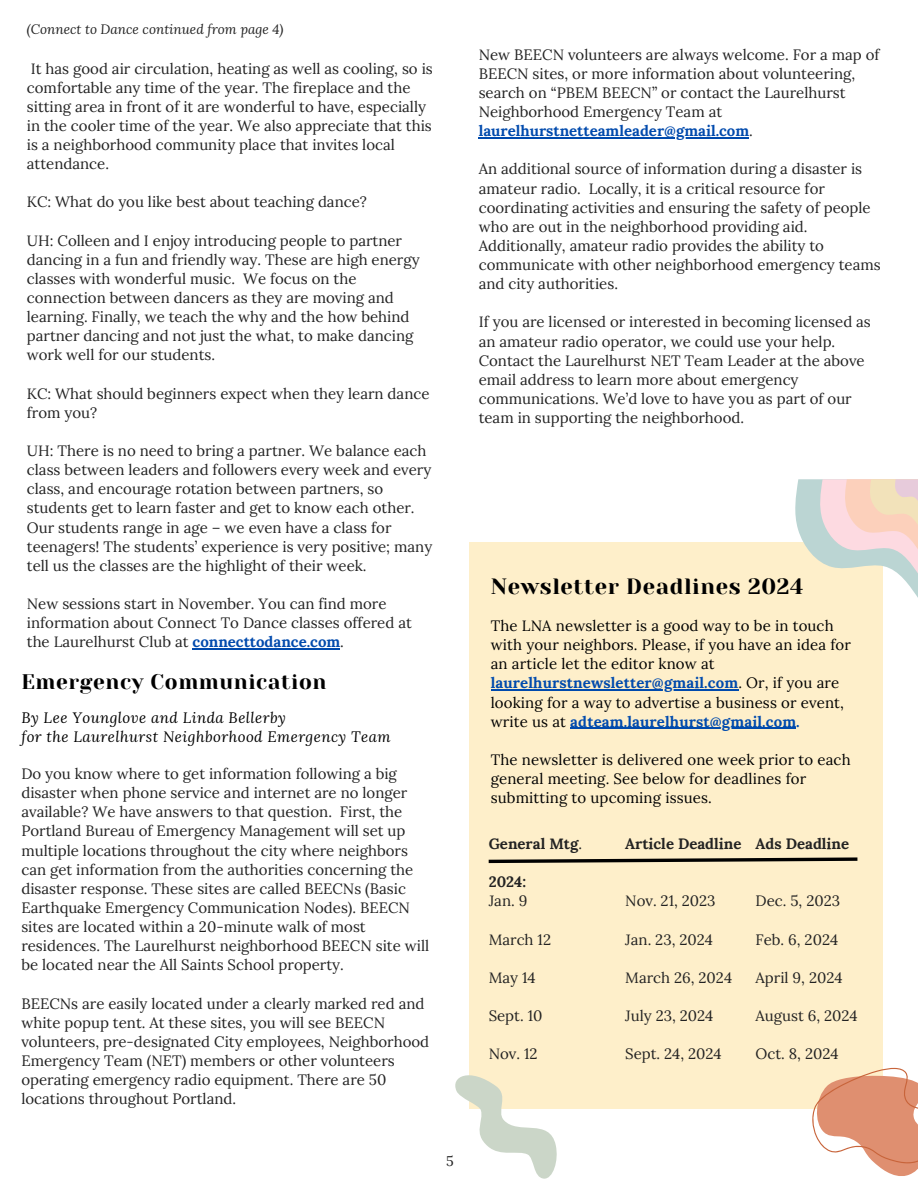
<style>
.page{position:relative;width:918px;height:1188px;background:#fff}
.page>*{position:absolute;margin:0;border:0;box-sizing:border-box;transform-origin:0 0}
.t1{font:22.05px "Yeseva One";letter-spacing:.03em;color:#000}
.t2{font:21px "Yeseva One";letter-spacing:.03em;color:#000}
.t3{font:15px/19.2px "Lora";color:#222}
.t4{font:15px/19.2px "Lora";letter-spacing:.01em;color:#000}
.t5{font:italic 15px "Lora";letter-spacing:.03em;color:#000}
.t6{font:700 15px "Lora";color:#222}
.t7{font:13.95px "Lora";color:#222}
.t8{font:italic 13.5px "Lora";color:#222}
.s1{font-weight:700;color:#004aad}
.s2{font-weight:400}
</style>
<div class="page">
<hr style="left:193px;top:648px;width:147px;height:2px;background:#004aad">
<hr style="left:479px;top:137px;width:270px;height:1px;background:#004aad">
<div style="left:469px;top:542px;width:414px;height:566px;background:#feefca"></div>
<svg style="left:812px;top:1068px;width:106px;height:108px"></svg>
<svg style="left:795px;top:479px;width:123px;height:119px"></svg>
<hr style="left:491px;top:690px;width:247px;height:1px;background:#004aad">
<svg style="left:570px;top:728px;width:17px;height:1px"></svg>
<hr style="left:587px;top:728px;width:40px;height:1px;background:#004aad">
<hr style="left:627px;top:728px;width:169px;height:1px;background:#004aad">
<svg style="left:455px;top:1075px;width:104px;height:104px"></svg>
<svg style="left:488px;top:857px;width:370px;height:7px"></svg>
<p class="t8" style="left:27px;top:20px;width:258px">(Connect to Dance continued from page 4)</p>
<p class="t3" style="left:27px;top:58px;width:407px">It has good air circulation, heating as well as cooling, so is comfortable any time of the year. The fireplace and the sitting area in front of it are wonderful to have, especially in the cooler time of the year. We also appreciate that this is a neighborhood community place that invites local attendance.</p>
<p class="t3" style="left:27px;top:192px;width:342px">KC: What do you like best about teaching dance?</p>
<p class="t3" style="left:27px;top:231px;width:394px">UH: Colleen and I enjoy introducing people to partner dancing in a fun and friendly way. These are high energy classes with wonderful music. We focus on the connection between dancers as they are moving and learning. Finally, we teach the why and the how behind partner dancing and not just the what, to make dancing work well for our students.</p>
<p class="t3" style="left:27px;top:384px;width:404px">KC: What should beginners expect when they learn dance from you?</p>
<p class="t3" style="left:27px;top:441px;width:407px">UH: There is no need to bring a partner. We balance each class between leaders and followers every week and every class, and encourage rotation between partners, so students get to learn faster and get to know each other.<br>Our students range in age – we even have a class for teenagers! The students’ experience is very positive; many tell us the classes are the highlight of their week.</p>
<p class="t3" style="left:27px;top:594px;width:387px">New sessions start in November. You can find more information about Connect To Dance classes offered at the Laurelhurst Club at <span class="s1">connecttodance.com</span>.</p>
<p class="t2" style="left:21px;top:670px;width:307px">Emergency Communication</p>
<p class="t5" style="left:21px;top:708px;width:266px">By Lee Younglove and Linda Bellerby</p>
<p class="t5" style="left:21px;top:727px;width:371px">for the Laurelhurst Neighborhood Emergency Team</p>
<p class="t3" style="left:21px;top:764px;width:409px">Do you know where to get information following a big disaster when phone service and internet are no longer available? We have answers to that question. First, the Portland Bureau of Emergency Management will set up multiple locations throughout the city where neighbors can get information from the authorities concerning the disaster response. These sites are called BEECNs (Basic Earthquake Emergency Communication Nodes). BEECN sites are located within a 20-minute walk of most residences. The Laurelhurst neighborhood BEECN site will be located near the All Saints School property.</p>
<p class="t3" style="left:21px;top:994px;width:409px">BEECNs are easily located under a clearly marked red and white popup tent. At these sites, you will see BEECN volunteers, pre-designated City employees, Neighborhood Emergency Team (NET) members or other volunteers operating emergency radio equipment. There are 50 locations throughout Portland.</p>
<p class="t7" style="left:446px;top:1152px;width:9px">5</p>
<p class="t3" style="left:479px;top:45px;width:403px">New BEECN volunteers are always welcome. For a map of BEECN sites, or more information about volunteering, search on “PBEM BEECN” or contact the Laurelhurst Neighborhood Emergency Team at <span class="s1">laurelhurstnetteamleader@gmail.com</span>.</p>
<p class="t3" style="left:479px;top:159px;width:404px">An additional source of information during a disaster is amateur radio. Locally, it is a critical resource for coordinating activities and ensuring the safety of people who are out in the neighborhood providing aid.<br>Additionally, amateur radio provides the ability to communicate with other neighborhood emergency teams and city authorities.</p>
<p class="t3" style="left:479px;top:312px;width:394px">If you are licensed or interested in becoming licensed as an amateur radio operator, we could use your help.<br>Contact the Laurelhurst NET Team Leader at the above email address to learn more about emergency communications. We’d love to have you as part of our team in supporting the neighborhood.</p>
<p class="t1" style="left:491px;top:574px;width:314px">Newsletter Deadlines 2024</p>
<p class="t4" style="left:491px;top:616px;width:362px">The LNA newsletter is a good way to be in touch with your neighbors. Please, if you have an idea for an article let the editor know at <span class="s1">laurelhurstnewsletter@gmail.com</span>. Or, if you are looking for a way to advertise a business or event, write us at <span class="s1">adteam.laurelhurst@gmail.com.</span></p>
<p class="t4" style="left:491px;top:750px;width:361px">The newsletter is delivered one week prior to each general meeting. See below for deadlines for submitting to upcoming issues.</p>
<p class="t6" style="left:489px;top:834px;width:95px">General Mtg<span class="s2">.</span></p>
<p class="t6" style="left:489px;top:872px;width:39px">2024:</p>
<p class="t3" style="left:489px;top:891px;width:40px">Jan. 9</p>
<p class="t3" style="left:489px;top:929px;width:64px">March 12</p>
<p class="t3" style="left:489px;top:968px;width:48px">May 14</p>
<p class="t3" style="left:489px;top:1006px;width:55px">Sept. 10</p>
<p class="t3" style="left:489px;top:1044px;width:50px">Nov. 12</p>
<p class="t6" style="left:625px;top:834px;width:118px">Article Deadline</p>
<p class="t6" style="left:756px;top:834px;width:95px">Ads Deadline</p>
<p class="t3" style="left:756px;top:891px;width:86px">Dec. 5, 2023</p>
<p class="t3" style="left:756px;top:929px;width:84px">Feb. 6, 2024</p>
<p class="t3" style="left:756px;top:968px;width:89px">April 9, 2024</p>
<p class="t3" style="left:756px;top:1006px;width:104px">August 6, 2024</p>
<p class="t3" style="left:756px;top:1044px;width:85px">Oct. 8, 2024</p>
<p class="t3" style="left:625px;top:891px;width:92px">Nov. 21, 2023</p>
<p class="t3" style="left:625px;top:929px;width:89px">Jan. 23, 2024</p>
<p class="t3" style="left:625px;top:968px;width:108px">March 26, 2024</p>
<p class="t3" style="left:625px;top:1006px;width:90px">July 23, 2024</p>
<p class="t3" style="left:625px;top:1044px;width:98px">Sept. 24, 2024</p>
</div>
